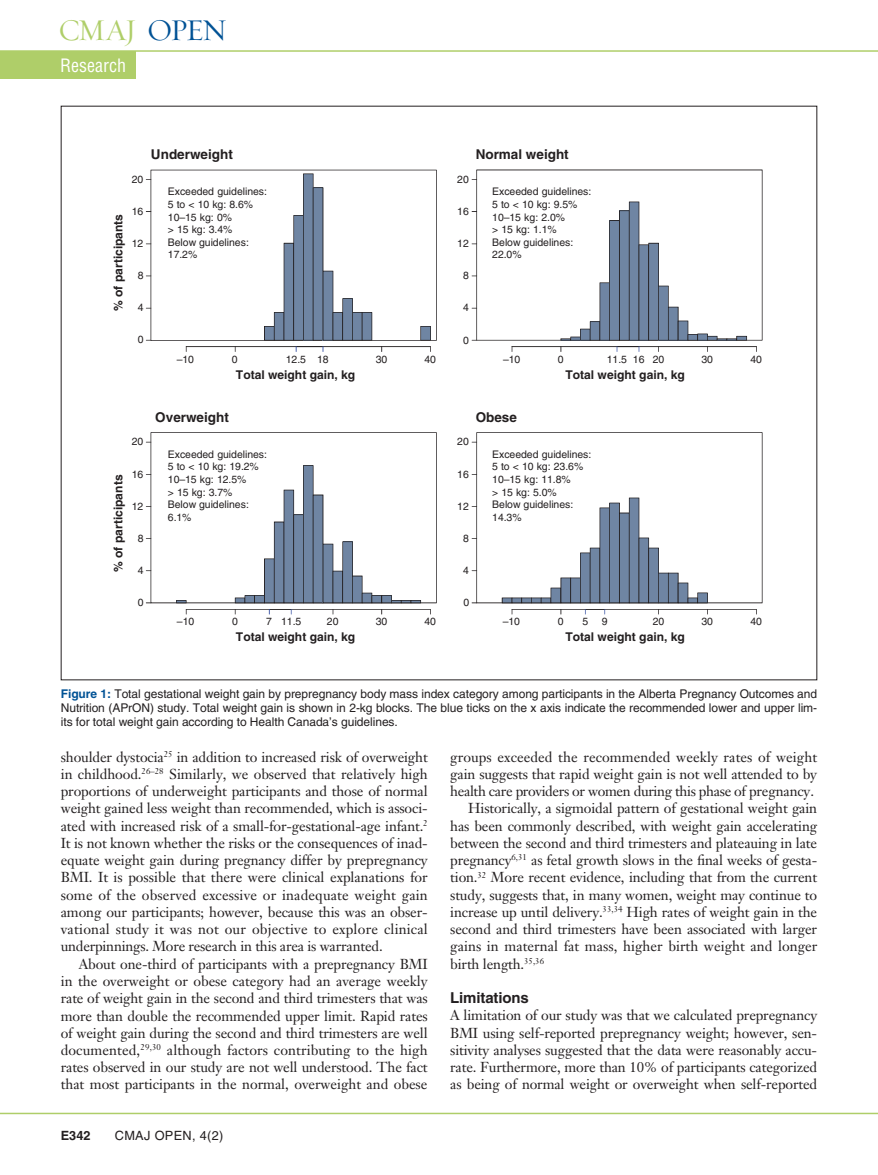
<style>
.page{position:relative;width:878px;height:1175px;background:#fff}
.page>*{position:absolute;margin:0;border:0;box-sizing:border-box;transform-origin:0 0}
.t1{font:30.75px "Requiem Display HTF Roman";letter-spacing:-.08em;color:#afce69}
.t2{font:condensed 18px "Helvetica LT Std";color:#fff}
.t3{font:700 15px "Helvetica LT Std";letter-spacing:-.01em;color:#231f20}
.t4{font:14.25px/17.2px "Janson Text LT Std";letter-spacing:-.01em;color:#231f20;text-align:justify}
.t5{font:700 13.5px "Helvetica LT Std";color:#231f20}
.t6{font:12.75px "Helvetica LT Std";letter-spacing:.025em;color:#231f20}
.t7{font:700 12.75px "Helvetica LT Std";color:#231f20}
.t8{font:12px/14.2px "Helvetica LT Std";letter-spacing:-.005em;color:#231f20;text-align:justify}
.t9{font:700 12px "Helvetica LT Std";color:#231f20}
.t10{font:10.5px/12.6px "Helvetica LT Std";letter-spacing:-.005em;color:#231f20}
.s1{color:#005295}
.s2{font-weight:700;color:#005295}
</style>
<div class="page">
<hr style="left:0;top:1112px;width:878px;height:2px;background:#afce69">
<div style="left:0;top:51px;width:135px;height:27px;background:#afce69"></div>
<hr style="left:0;top:50px;width:878px;height:2px;background:#afce69">
<svg style="left:476px;top:169px;width:286px;height:171px"></svg>
<svg style="left:476px;top:432px;width:286px;height:171px"></svg>
<svg style="left:150px;top:432px;width:286px;height:171px"></svg>
<svg style="left:150px;top:170px;width:286px;height:171px"></svg>
<svg style="left:264px;top:173px;width:108px;height:167px"></svg>
<svg style="left:420px;top:326px;width:11px;height:14px"></svg>
<hr style="left:186px;top:346px;width:245px;height:1px;background:#231f20">
<svg style="left:296px;top:346px;width:27px;height:6px"></svg>
<svg style="left:560px;top:201px;width:187px;height:139px"></svg>
<hr style="left:511px;top:346px;width:245px;height:1px;background:#231f20">
<svg style="left:616px;top:346px;width:23px;height:6px"></svg>
<svg style="left:176px;top:600px;width:10px;height:3px"></svg>
<svg style="left:235px;top:465px;width:186px;height:138px"></svg>
<svg style="left:186px;top:609px;width:245px;height:5px"></svg>
<svg style="left:501px;top:497px;width:206px;height:106px"></svg>
<svg style="left:511px;top:609px;width:246px;height:5px"></svg>
<h1 class="t1" style="left:58px;top:12px;width:170px">CMAJ <span class="s1">OPEN</span></h1>
<p class="t2" style="left:60px;top:54px;width:67px">Research</p>
<p class="t10" style="left:132px;top:173px;width:13px">20</p>
<p class="t9" style="left:111px;top:311px;width:99px;rotate:-90deg">% of participants</p>
<p class="t10" style="left:132px;top:205px;width:13px">16</p>
<p class="t10" style="left:132px;top:237px;width:13px">12</p>
<p class="t10" style="left:138px;top:269px;width:7px">8</p>
<p class="t10" style="left:138px;top:301px;width:7px">4</p>
<p class="t5" style="left:151px;top:146px;width:83px">Underweight</p>
<p class="t10" style="left:168px;top:185px;width:101px">Exceeded guidelines:<br>5 to &lt; 10 kg: 8.6%<br>10–15 kg: 0%<br>&gt; 15 kg: 3.4%<br>Below guidelines:<br>17.2%</p>
<p class="t10" style="left:457px;top:173px;width:13px">20</p>
<p class="t10" style="left:457px;top:205px;width:13px">16</p>
<p class="t10" style="left:457px;top:237px;width:13px">12</p>
<p class="t10" style="left:463px;top:269px;width:7px">8</p>
<p class="t5" style="left:475px;top:146px;width:95px">Normal weight</p>
<p class="t10" style="left:492px;top:185px;width:101px">Exceeded guidelines:<br>5 to &lt; 10 kg: 9.5%<br>10–15 kg: 2.0%<br>&gt; 15 kg: 1.1%<br>Below guidelines:<br>22.0%</p>
<p class="t10" style="left:463px;top:301px;width:7px">4</p>
<p class="t10" style="left:138px;top:333px;width:7px">0</p>
<p class="t10" style="left:463px;top:333px;width:7px">0</p>
<p class="t10" style="left:177px;top:352px;width:19px">–10</p>
<p class="t10" style="left:232px;top:352px;width:7px">0</p>
<p class="t10" style="left:286px;top:352px;width:44px">12.5 18</p>
<p class="t10" style="left:376px;top:352px;width:13px">30</p>
<p class="t10" style="left:424px;top:352px;width:13px">40</p>
<p class="t10" style="left:503px;top:352px;width:19px">–10</p>
<p class="t10" style="left:558px;top:352px;width:7px">0</p>
<p class="t10" style="left:606px;top:352px;width:59px">11.5 16 20</p>
<p class="t10" style="left:701px;top:352px;width:13px">30</p>
<p class="t10" style="left:750px;top:352px;width:13px">40</p>
<p class="t9" style="left:236px;top:367px;width:121px">Total weight gain, kg</p>
<p class="t9" style="left:565px;top:367px;width:121px">Total weight gain, kg</p>
<p class="t10" style="left:132px;top:435px;width:13px">20</p>
<p class="t9" style="left:111px;top:572px;width:99px;rotate:-90deg">% of participants</p>
<p class="t10" style="left:132px;top:467px;width:13px">16</p>
<p class="t10" style="left:132px;top:500px;width:13px">12</p>
<p class="t10" style="left:138px;top:532px;width:7px">8</p>
<p class="t10" style="left:138px;top:564px;width:7px">4</p>
<p class="t5" style="left:155px;top:409px;width:75px">Overweight</p>
<p class="t10" style="left:168px;top:448px;width:101px">Exceeded guidelines:<br>5 to &lt; 10 kg: 19.2%<br>10–15 kg: 12.5%<br>&gt; 15 kg: 3.7%<br>Below guidelines:<br>6.1%</p>
<p class="t5" style="left:475px;top:409px;width:43px">Obese</p>
<p class="t10" style="left:492px;top:448px;width:101px">Exceeded guidelines:<br>5 to &lt; 10 kg: 23.6%<br>10–15 kg: 11.8%<br>&gt; 15 kg: 5.0%<br>Below guidelines:<br>14.3%</p>
<p class="t10" style="left:457px;top:435px;width:13px">20</p>
<p class="t10" style="left:457px;top:467px;width:13px">16</p>
<p class="t10" style="left:457px;top:500px;width:13px">12</p>
<p class="t10" style="left:463px;top:532px;width:7px">8</p>
<p class="t10" style="left:463px;top:564px;width:7px">4</p>
<p class="t10" style="left:138px;top:596px;width:7px">0</p>
<p class="t10" style="left:463px;top:596px;width:7px">0</p>
<p class="t10" style="left:177px;top:614px;width:19px">–10</p>
<p class="t10" style="left:232px;top:614px;width:7px">0</p>
<p class="t10" style="left:327px;top:614px;width:13px">20</p>
<p class="t10" style="left:266px;top:614px;width:37px">7 11.5</p>
<p class="t10" style="left:376px;top:614px;width:13px">30</p>
<p class="t10" style="left:424px;top:614px;width:13px">40</p>
<p class="t10" style="left:502px;top:614px;width:19px">–10</p>
<p class="t10" style="left:558px;top:614px;width:7px">0</p>
<p class="t10" style="left:652px;top:614px;width:13px">20</p>
<p class="t10" style="left:582px;top:614px;width:7px">5</p>
<p class="t10" style="left:602px;top:614px;width:7px">9</p>
<p class="t10" style="left:701px;top:614px;width:13px">30</p>
<p class="t10" style="left:750px;top:614px;width:13px">40</p>
<p class="t9" style="left:236px;top:629px;width:121px">Total weight gain, kg</p>
<p class="t9" style="left:565px;top:629px;width:121px">Total weight gain, kg</p>
<p class="t8" style="left:61px;top:686px;width:758px"><span class="s2">Figure 1:</span> Total gestational weight gain by prepregnancy body mass index category among participants in the Alberta Pregnancy Outcomes and Nutrition (APrON) study. Total weight gain is shown in 2-kg blocks. The blue ticks on the x axis indicate the recommended lower and upper lim&shy;its for total weight gain according to Health Canada’s guidelines.</p>
<p class="t4" style="left:61px;top:748px;width:368px">shoulder dystocia<sup>25</sup> in addition to increased risk of overweight in childhood.<sup>26–28</sup> Similarly, we observed that relatively high proportions of underweight participants and those of normal weight gained less weight than recommended, which is associ&shy;ated with increased risk of a small-for-gestational-age infant.<sup>2<br></sup>It is not known whether the risks or the consequences of inad&shy;equate weight gain during pregnancy differ by prepregnancy BMI. It is possible that there were clinical explanations for some of the observed excessive or inadequate weight gain among our participants; however, because this was an obser&shy;vational study it was not our objective to explore clinical underpinnings. More research in this area is warranted.</p>
<p class="t4" style="left:61px;top:955px;width:368px;text-indent:18px">About one-third of participants with a prepregnancy BMI in the overweight or obese category had an average weekly rate of weight gain in the second and third trimesters that was more than double the recommended upper limit. Rapid rates of weight gain during the second and third trimesters are well documented,<sup>29,30</sup> although factors contributing to the high rates observed in our study are not well understood. The fact that most participants in the normal, overweight and obese</p>
<p class="t7" style="left:61px;top:1127px;width:31px">E342</p>
<p class="t6" style="left:115px;top:1127px;width:110px">CMAJ OPEN, 4(2)</p>
<p class="t4" style="left:450px;top:748px;width:368px">groups exceeded the recommended weekly rates of weight</p>
<p class="t4" style="left:450px;top:765px;width:368px">gain suggests that rapid weight gain is not well attended to by</p>
<p class="t4" style="left:450px;top:782px;width:365px">health care providers or women during this phase of pregnancy.</p>
<p class="t4" style="left:468px;top:799px;width:350px">Historically, a sigmoidal pattern of gestational weight gain</p>
<p class="t4" style="left:450px;top:817px;width:368px">has been commonly described, with weight gain accelerating</p>
<p class="t4" style="left:450px;top:834px;width:368px">between the second and third trimesters and plateauing in late</p>
<p class="t4" style="left:450px;top:851px;width:368px">pregnancy<sup>6,31</sup> as fetal growth slows in the final weeks of gesta-</p>
<p class="t4" style="left:450px;top:868px;width:368px">tion.<sup>32</sup> More recent evidence, including that from the current</p>
<p class="t4" style="left:450px;top:886px;width:368px">study, suggests that, in many women, weight may continue to</p>
<p class="t4" style="left:450px;top:903px;width:368px">increase up until delivery.<sup>33,34</sup> High rates of weight gain in the</p>
<p class="t4" style="left:450px;top:920px;width:368px">second and third trimesters have been associated with larger</p>
<p class="t4" style="left:450px;top:937px;width:368px">gains in maternal fat mass, higher birth weight and longer</p>
<p class="t4" style="left:450px;top:955px;width:95px">birth length.<sup>35,36</sup></p>
<p class="t3" style="left:450px;top:988px;width:80px">Limitations</p>
<p class="t4" style="left:450px;top:1006px;width:368px">A limitation of our study was that we calculated prepregnancy BMI using self-reported prepregnancy weight; however, sen&shy;sitivity analyses suggested that the data were reasonably accu&shy;rate. Furthermore, more than 10% of participants categorized as being of normal weight or overweight when self-reported</p>
</div>
